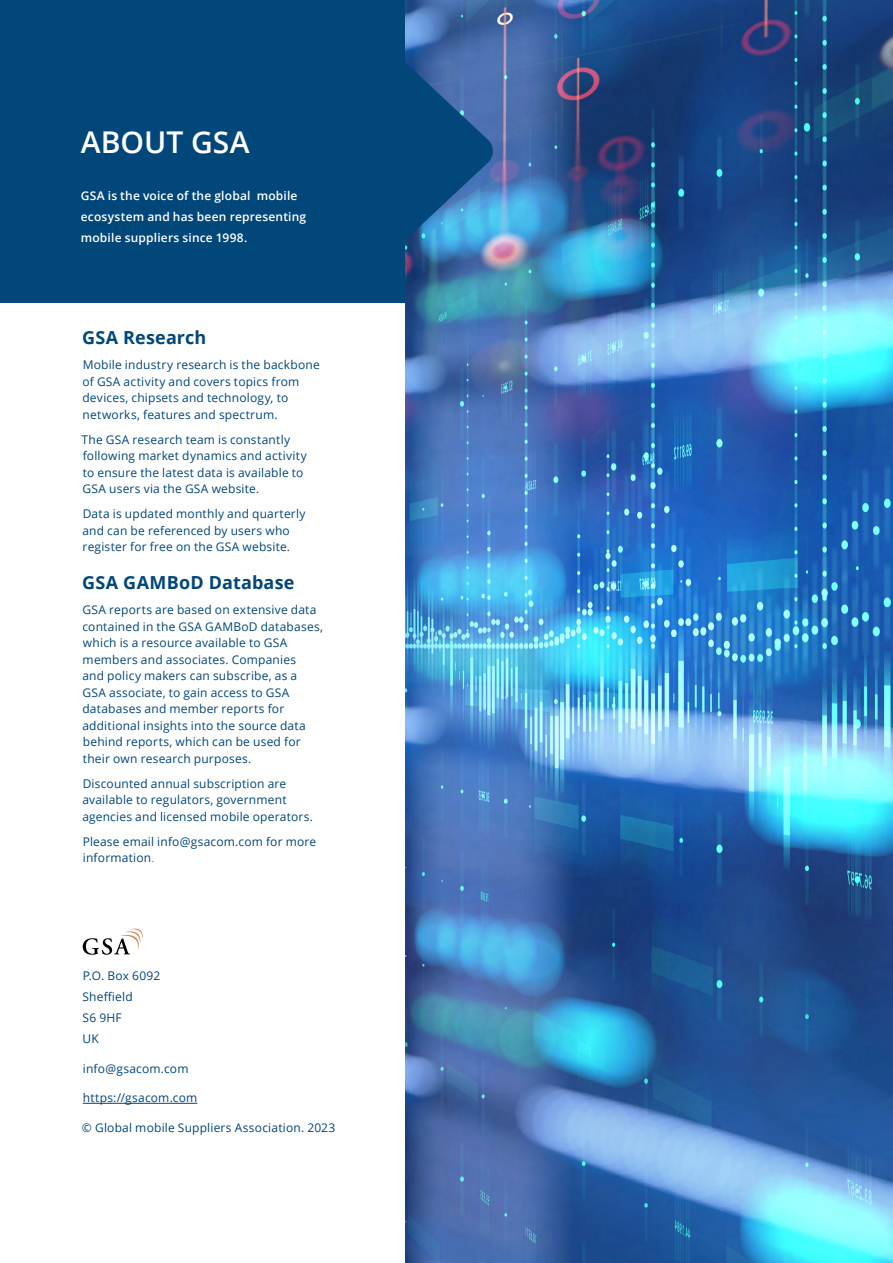
<style>
.page{position:relative;width:893px;height:1263px;background:#fff}
.page>*{position:absolute;margin:0;border:0;box-sizing:border-box;transform-origin:0 0}
.t1{font:600 30px "Open Sans";color:#fff}
.t2{font:700 18px "Open Sans";letter-spacing:.01em;color:#02477a}
.t3{font:12px/16.5px "Open Sans";letter-spacing:.015em;color:#02477a}
.t4{font:600 12px/21px "Open Sans";letter-spacing:.015em;color:#fff}
.s1{font-weight:300}
</style>
<div class="page">
<div style="left:0;top:0;width:405px;height:302px;background:#02477a"></div>
<svg style="left:83px;top:929px;width:60px;height:26px"></svg>
<hr style="left:83px;top:1103px;width:114px;height:1px;background:#02477a">
<img style="left:405px;top:0;width:488px;height:1263px">
<svg style="left:405px;top:57px;width:90px;height:189px;background:#25669d"></svg>
<h1 class="t1" style="left:81px;top:122px;width:170px">ABOUT GSA</h1>
<p class="t4" style="left:81px;top:185px;width:227px">GSA is the voice of the global mobile ecosystem and has been representing mobile suppliers since 1998.</p>
<h2 class="t2" style="left:82px;top:325px;width:126px">GSA Research</h2>
<p class="t3" style="left:82px;top:356px;width:239px">Mobile industry research is the backbone of GSA activity and covers topics from devices, chipsets and technology, to networks, features and spectrum.</p>
<p class="t3" style="left:82px;top:431px;width:227px">The GSA research team is constantly following market dynamics and activity to ensure the latest data is available to GSA users via the GSA website.</p>
<p class="t3" style="left:82px;top:505px;width:225px">Data is updated monthly and quarterly and can be referenced by users who register for free on the GSA website.</p>
<h2 class="t2" style="left:82px;top:570px;width:214px">GSA GAMBoD Database</h2>
<p class="t3" style="left:82px;top:601px;width:242px">GSA reports are based on extensive data contained in the GSA GAMBoD databases, which is a resource available to GSA members and associates. Companies<br>and policy makers can subscribe, as a GSA associate, to gain access to GSA databases and member reports for additional insights into the source data behind reports, which can be used for their own research purposes.</p>
<p class="t3" style="left:82px;top:775px;width:232px">Discounted annual subscription are available to regulators, government agencies and licensed mobile operators.</p>
<p class="t3" style="left:83px;top:833px;width:235px">Please email info@gsacom.com for more information<span class="s1">.</span></p>
<p class="t3" style="left:82px;top:965px;width:79px;line-height:21px">P.O. Box 6092<br>Sheffield<br>S6 9HF<br>UK</p>
<p class="t3" style="left:83px;top:1060px;width:107px">info@gsacom.com</p>
<p class="t3" style="left:83px;top:1089px;width:116px">https://gsacom.com</p>
<p class="t3" style="left:82px;top:1119px;width:255px">© Global mobile Suppliers Association. 2023</p>
</div>
